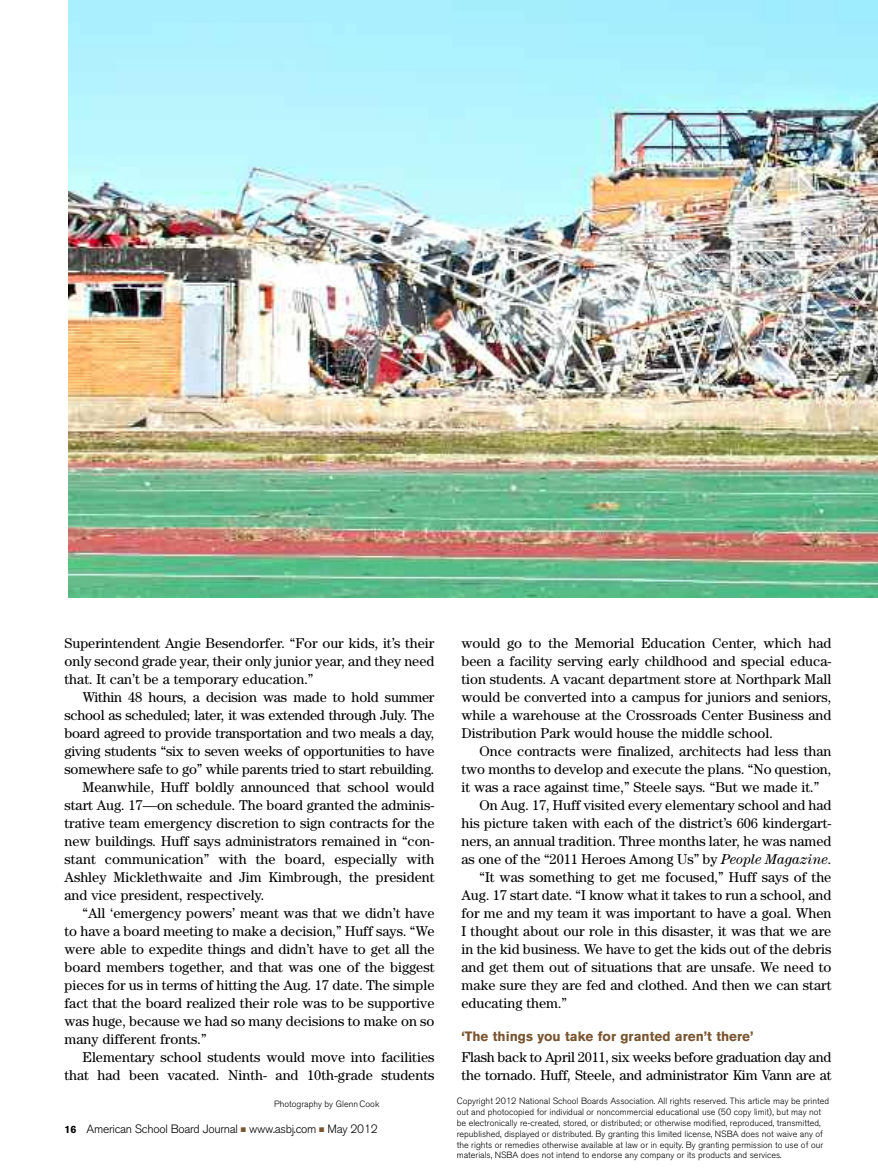
<style>
.page{position:relative;width:878px;height:1175px;background:#fff}
.page>*{position:absolute;margin:0;border:0;box-sizing:border-box;transform-origin:0 0}
.t1{font:14.25px/18px "Century";color:#000;text-align:justify}
.t2{font:700 13.5px "Akzidenz Grotesk BQ";color:#78542f}
.t3{font:300 12px "Akzidenz Grotesk BQ";letter-spacing:-.025em;color:#000}
.t4{font:300 9px/10.8px "Akzidenz Grotesk BQ";color:#000}
.s1{font-style:italic}
.s2{font-weight:700;font-size:10.5px}
.s3{color:#78542f}
</style>
<div class="page">
<img style="left:68px;top:0;width:810px;height:597px">
<p class="t1" style="left:64px;top:635px;width:371px">Superintendent Angie Besendorfer. “For our kids, it’s their only second grade year, their only junior year, and they need that. It can’t be a temporary education.”</p>
<p class="t1" style="left:83px;top:689px;width:353px">Within 48 hours, a decision was made to hold summer</p>
<p class="t1" style="left:65px;top:707px;width:371px">school as scheduled; later, it was extended through July. The</p>
<p class="t1" style="left:65px;top:725px;width:371px">board agreed to provide transportation and two meals a day,</p>
<p class="t1" style="left:65px;top:743px;width:371px">giving students “six to seven weeks of opportunities to have</p>
<p class="t1" style="left:65px;top:761px;width:371px">somewhere safe to go” while parents tried to start rebuilding.</p>
<p class="t1" style="left:83px;top:779px;width:353px">Meanwhile, Huff boldly announced that school would</p>
<p class="t1" style="left:65px;top:797px;width:371px">start Aug. 17—on schedule. The board granted the adminis-</p>
<p class="t1" style="left:65px;top:815px;width:371px">trative team emergency discretion to sign contracts for the</p>
<p class="t1" style="left:65px;top:833px;width:371px">new buildings. Huff says administrators remained in “con-</p>
<p class="t1" style="left:65px;top:851px;width:371px">stant communication” with the board, especially with</p>
<p class="t1" style="left:64px;top:869px;width:371px">Ashley Micklethwaite and Jim Kimbrough, the president</p>
<p class="t1" style="left:64px;top:887px;width:201px">and vice president, respectively.</p>
<p class="t1" style="left:82px;top:905px;width:353px">“All ‘emergency powers’ meant was that we didn’t have</p>
<p class="t1" style="left:64px;top:923px;width:371px">to have a board meeting to make a decision,” Huff says. “We</p>
<p class="t1" style="left:64px;top:941px;width:371px">were able to expedite things and didn’t have to get all the</p>
<p class="t1" style="left:64px;top:959px;width:371px">board members together, and that was one of the biggest</p>
<p class="t1" style="left:64px;top:977px;width:371px">pieces for us in terms of hitting the Aug. 17 date. The simple</p>
<p class="t1" style="left:64px;top:995px;width:371px">fact that the board realized their role was to be supportive</p>
<p class="t1" style="left:64px;top:1013px;width:371px">was huge, because we had so many decisions to make on so</p>
<p class="t1" style="left:64px;top:1031px;width:143px">many different fronts.”</p>
<p class="t1" style="left:82px;top:1049px;width:353px">Elementary school students would move into facilities</p>
<p class="t1" style="left:64px;top:1067px;width:371px">that had been vacated. Ninth- and 10th-grade students</p>
<p class="t1" style="left:461px;top:635px;width:371px">would go to the Memorial Education Center, which had been a facility serving early childhood and special educa&shy;tion students. A vacant department store at Northpark Mall would be converted into a campus for juniors and seniors, while a warehouse at the Crossroads Center Business and Distribution Park would house the middle school.</p>
<p class="t1" style="left:479px;top:743px;width:353px">Once contracts were finalized, architects had less than</p>
<p class="t1" style="left:461px;top:761px;width:371px">two months to develop and execute the plans. “No question,</p>
<p class="t1" style="left:461px;top:779px;width:359px">it was a race against time,” Steele says. “But we made it.”</p>
<p class="t1" style="left:479px;top:797px;width:353px">On Aug. 17, Huff visited every elementary school and had</p>
<p class="t1" style="left:461px;top:815px;width:371px">his picture taken with each of the district’s 606 kindergart-</p>
<p class="t1" style="left:461px;top:833px;width:371px">ners, an annual tradition. Three months later, he was named</p>
<p class="t1" style="left:461px;top:851px;width:371px">as one of the “2011 Heroes Among Us” by <span class="s1">People Magazine</span>.</p>
<p class="t1" style="left:479px;top:869px;width:353px">“It was something to get me focused,” Huff says of the</p>
<p class="t1" style="left:461px;top:887px;width:371px">Aug. 17 start date. “I know what it takes to run a school, and</p>
<p class="t1" style="left:461px;top:905px;width:371px">for me and my team it was important to have a goal. When</p>
<p class="t1" style="left:461px;top:923px;width:371px">I thought about our role in this disaster, it was that we are</p>
<p class="t1" style="left:461px;top:941px;width:371px">in the kid business. We have to get the kids out of the debris</p>
<p class="t1" style="left:461px;top:959px;width:371px">and get them out of situations that are unsafe. We need to</p>
<p class="t1" style="left:461px;top:977px;width:371px">make sure they are fed and clothed. And then we can start</p>
<p class="t1" style="left:461px;top:995px;width:107px">educating them.”</p>
<p class="t2" style="left:461px;top:1031px;width:293px">‘The things you take for granted aren’t there’</p>
<p class="t1" style="left:461px;top:1049px;width:371px">Flash back to April 2011, six weeks before graduation day and the tornado. Huff, Steele, and administrator Kim Vann are at</p>
<p class="t4" style="left:274px;top:1099px;width:107px">Photography by Glenn Cook</p>
<p class="t4" style="left:456px;top:1096px;width:374px">Copyright 2012 National School Boards Association. All rights reserved. This article may be printed out and photocopied for individual or noncommercial educational use (50 copy limit), but may not be electronically re-created, stored, or distributed; or otherwise modified, reproduced, transmitted, republished, displayed or distributed. By granting this limited license, NSBA does not waive any of the rights or remedies otherwise available at law or in equity. By granting permission to use of our materials, NSBA does not intend to endorse any company or its products and services.</p>
<p class="t3" style="left:64px;top:1124px;width:315px"><span class="s2">16</span> American School Board Journal <span class="s3">■</span> www.asbj.com <span class="s3">■</span> May 2012</p>
</div>
